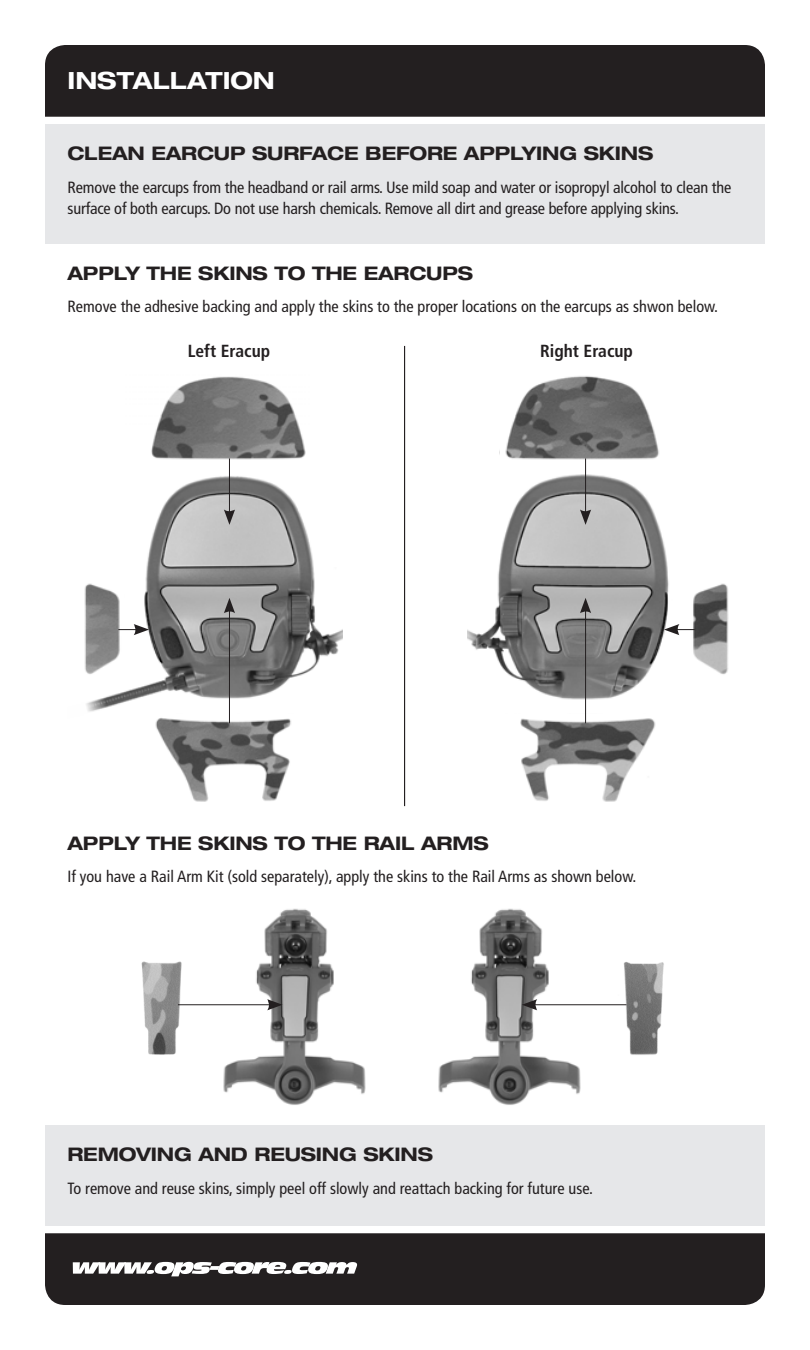
<style>
.page{position:relative;width:810px;height:1350px;background:#fff}
.page>*{position:absolute;margin:0;border:0;box-sizing:border-box;transform-origin:0 0}
.Regular_Paragraph_Co{font:700 expanded 23.75px "Helvetica Neue LT Std";color:#fff}
.Bulleted_Paragraph{font:700 expanded 18.75px "Helvetica Neue LT Std";letter-spacing:-.01em;color:#231f20}
.t1{font:700 condensed 17.5px "Frutiger LT Std";color:#231f20}
.Bulleted_Paragraph-2{font:condensed 16.25px/21.2px "Frutiger LT Std";color:#231f20}
</style>
<div class="page">
<img style="left:86px;top:475px;width:257px;height:237px">
<img style="left:151px;top:376px;width:155px;height:84px">
<img style="left:155px;top:718px;width:136px;height:84px">
<img style="left:84px;top:582px;width:40px;height:95px">
<hr style="left:229px;top:458px;width:1px;height:55px;background:#231f20">
<svg style="left:224px;top:509px;width:11px;height:16px"></svg>
<svg style="left:118px;top:624px;width:31px;height:11px"></svg>
<hr style="left:229px;top:609px;width:1px;height:114px;background:#231f20">
<svg style="left:224px;top:598px;width:11px;height:15px"></svg>
<img style="left:467px;top:461px;width:202px;height:253px">
<img style="left:499px;top:376px;width:160px;height:85px">
<img style="left:520px;top:714px;width:136px;height:88px">
<img style="left:693px;top:583px;width:36px;height:92px">
<svg style="left:664px;top:624px;width:31px;height:11px"></svg>
<hr style="left:585px;top:609px;width:1px;height:114px;background:#231f20">
<svg style="left:580px;top:598px;width:11px;height:15px"></svg>
<hr style="left:585px;top:458px;width:1px;height:55px;background:#231f20">
<svg style="left:580px;top:509px;width:11px;height:16px"></svg>
<div style="left:45px;top:45px;width:720px;height:72px;background:#231f20"></div>
<div style="left:45px;top:1233px;width:720px;height:72px;background:#231f20"></div>
<svg style="left:73px;top:1262px;width:284px;height:14px"></svg>
<hr style="left:404px;top:346px;width:1px;height:460px;background:#231f20">
<div style="left:45px;top:124px;width:720px;height:120px;background:#e6e7e9"></div>
<div style="left:45px;top:1125px;width:720px;height:101px;background:#e6e7e9"></div>
<img style="left:141px;top:961px;width:51px;height:94px">
<img style="left:616px;top:962px;width:48px;height:93px">
<img style="left:214px;top:908px;width:152px;height:197px">
<img style="left:438px;top:908px;width:156px;height:197px">
<hr style="left:178px;top:1004px;width:93px;height:1px;background:#231f20">
<svg style="left:267px;top:999px;width:16px;height:11px"></svg>
<hr style="left:533px;top:1004px;width:93px;height:1px;background:#231f20">
<svg style="left:522px;top:999px;width:15px;height:11px"></svg>
<p class="Regular_Paragraph_Co" style="left:68px;top:66px;width:209px">INSTALLATION</p>
<p class="Bulleted_Paragraph" style="left:68px;top:142px;width:587px">CLEAN EARCUP SURFACE BEFORE APPLYING SKINS</p>
<p class="Bulleted_Paragraph-2" style="left:68px;top:176px;width:665px">Remove the earcups from the headband or rail arms. Use mild soap and water or isopropyl alcohol to clean the surface of both earcups. Do not use harsh chemicals. Remove all dirt and grease before applying skins.</p>
<p class="Bulleted_Paragraph" style="left:68px;top:261px;width:407px">APPLY THE SKINS TO THE EARCUPS</p>
<p class="Bulleted_Paragraph-2" style="left:68px;top:296px;width:652px">Remove the adhesive backing and apply the skins to the proper locations on the earcups as shwon below.</p>
<p class="t1" style="left:188px;top:340px;width:84px">Left Eracup</p>
<p class="t1" style="left:540px;top:340px;width:94px">Right Eracup</p>
<p class="Bulleted_Paragraph" style="left:68px;top:831px;width:423px">APPLY THE SKINS TO THE RAIL ARMS</p>
<p class="Bulleted_Paragraph-2" style="left:68px;top:866px;width:570px">If you have a Rail Arm Kit (sold separately), apply the skins to the Rail Arms as shown below.</p>
<p class="Bulleted_Paragraph" style="left:68px;top:1143px;width:367px">REMOVING AND REUSING SKINS</p>
<p class="Bulleted_Paragraph-2" style="left:68px;top:1178px;width:527px">To remove and reuse skins, simply peel off slowly and reattach backing for future use.</p>
</div>
